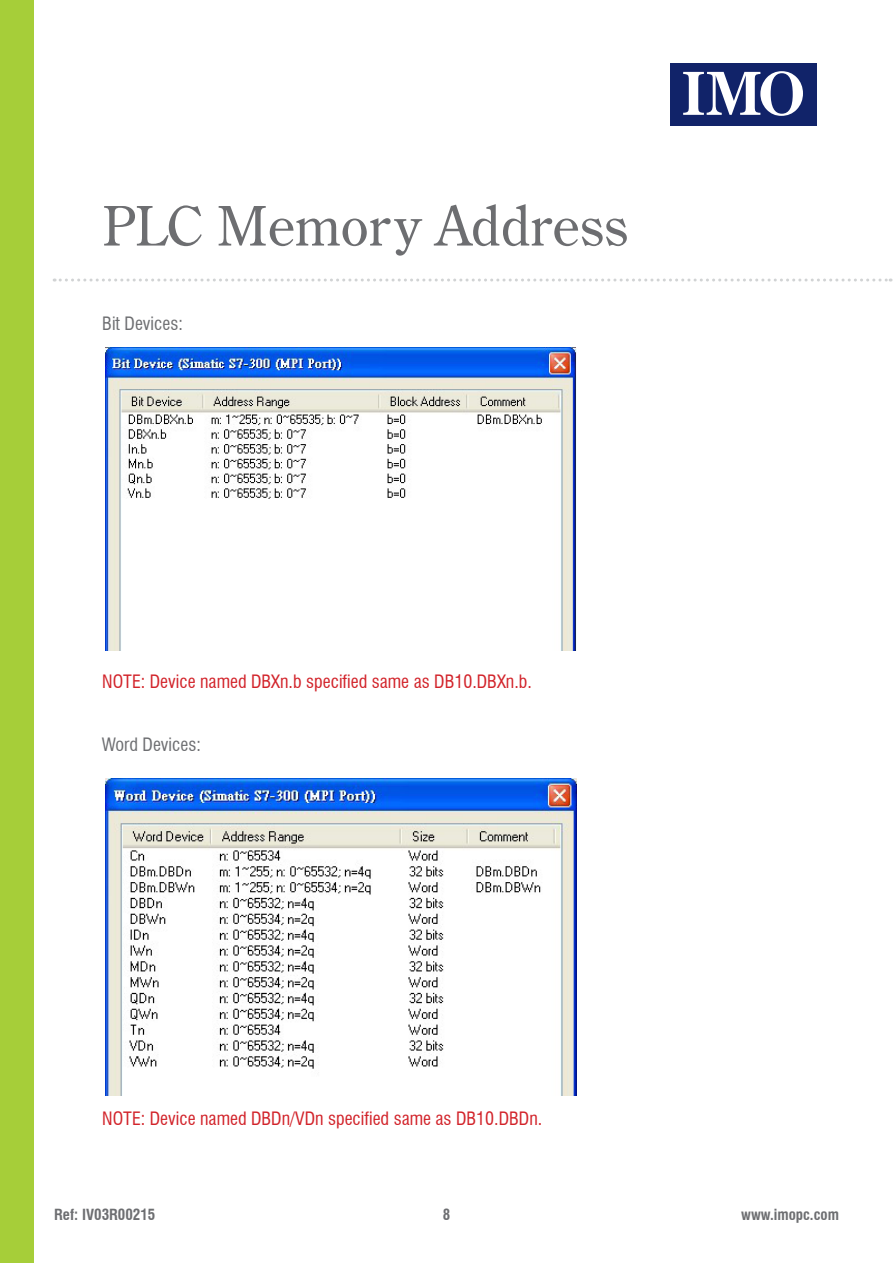
<style>
.page{position:relative;width:893px;height:1263px;background:#fff}
.page>*{position:absolute;margin:0;border:0;box-sizing:border-box;transform-origin:0 0}
.t1{font:54px "Century Old Style Std";color:#6d6e71}
.t2{font:condensed 18px "Swiss 721 BT";color:#d2232a}
.t3{font:condensed 18px "Swiss 721 BT";color:#6d6e71}
.t4{font:700 condensed 15px "Swiss 721 BT";color:#6d6e71}
</style>
<div class="page">
<div style="left:670px;top:63px;width:147px;height:63px;background:#112369"></div>
<svg style="left:683px;top:71px;width:120px;height:45px"></svg>
<svg style="left:54px;top:279px;width:837px;height:3px"></svg>
<div style="left:0;top:0;width:34px;height:1263px;background:#a6ce39"></div>
<img style="left:106px;top:348px;width:471px;height:303px">
<img style="left:106px;top:778px;width:471px;height:317px">
<h1 class="t1" style="left:102px;top:191px;width:527px">PLC Memory Address</h1>
<p class="t3" style="left:102px;top:313px;width:82px">Bit Devices:</p>
<p class="t2" style="left:102px;top:670px;width:431px">NOTE: Device named DBXn.b specified same as DB10.DBXn.b.</p>
<p class="t3" style="left:102px;top:734px;width:101px">Word Devices:</p>
<p class="t2" style="left:102px;top:1107px;width:441px">NOTE: Device named DBDn/VDn specified same as DB10.DBDn.</p>
<p class="t4" style="left:54px;top:1206px;width:103px">Ref: IV03R00215</p>
<p class="t4" style="left:443px;top:1206px;width:9px">8</p>
<p class="t4" style="left:741px;top:1206px;width:99px">www.imopc.com</p>
</div>
